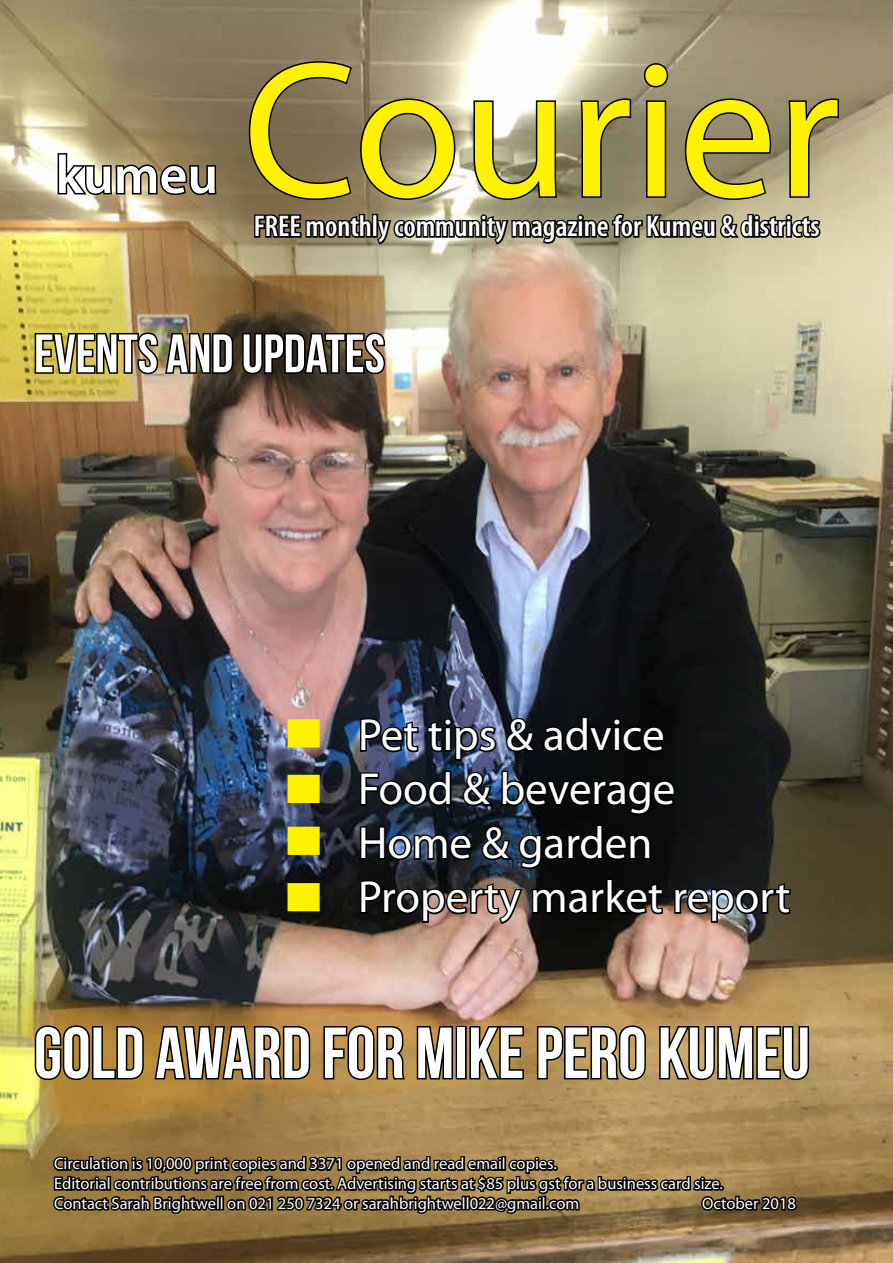
<style>
.page{position:relative;width:893px;height:1263px;background:#fff}
.page>*{position:absolute;margin:0;border:0;box-sizing:border-box;transform-origin:0 0}
.t1{font:195px "Myriad Pro";color:#fff200}
.t2{font:72px "Bebas Neue";color:#fff}
.t3{font:54px "Bebas Neue";color:#fff}
.t4{font:600 54px "Myriad Pro";color:#fff}
.t5{font:45px/54px "Myriad Pro";color:#fff}
.t6{font:600 condensed 30px "Myriad Pro";color:#fff}
.t7{font:16.5px/19.8px "Myriad Pro";color:#fff}
</style>
<div class="page">
<img style="left:0;top:0;width:893px;height:1263px">
<svg style="left:56px;top:152px;width:162px;height:45px;background:#817760"></svg>
<svg style="left:247px;top:60px;width:593px;height:235px;background:#988d73"></svg>
<img style="left:33px;top:322px;width:202px;height:64px">
<svg style="left:241px;top:331px;width:146px;height:45px;background:#2c241a"></svg>
<svg style="left:358px;top:716px;width:62px;height:38px;background:#2a3448"></svg>
<svg style="left:426px;top:717px;width:72px;height:45px;background:#2a3144"></svg>
<svg style="left:505px;top:715px;width:161px;height:39px;background:#080a0d"></svg>
<svg style="left:358px;top:769px;width:95px;height:39px;background:#121720"></svg>
<svg style="left:461px;top:770px;width:33px;height:38px"></svg>
<svg style="left:500px;top:769px;width:177px;height:48px;background:#080c0f"></svg>
<svg style="left:358px;top:825px;width:116px;height:37px;background:#161e2a"></svg>
<svg style="left:480px;top:823px;width:172px;height:48px;background:#0b1015"></svg>
<svg style="left:358px;top:877px;width:307px;height:49px;background:#2d2622"></svg>
<img style="left:672px;top:881px;width:120px;height:43px">
<svg style="left:33px;top:1002px;width:777px;height:261px;background:#866b3e"></svg>
<div style="left:288px;top:719px;width:32px;height:28px;background:#fff200;border:2px solid #fff200"></div>
<div style="left:288px;top:775px;width:32px;height:28px;background:#fff200"></div>
<div style="left:288px;top:827px;width:32px;height:28px;background:#fff200;border:2px solid #fff200"></div>
<div style="left:288px;top:883px;width:32px;height:28px;background:#fff200;border:2px solid #fff200"></div>
<h3 class="t4" style="left:56px;top:140px;width:164px">kumeu</h3>
<h1 class="t1" style="left:243px;top:11px;width:599px">Courier</h1>
<h3 class="t6" style="left:254px;top:208px;width:567px">FREE monthly community magazine for Kumeu &amp; districts</h3>
<h3 class="t3" style="left:34px;top:324px;width:352px">EVENTS AND UPDATES</h3>
<h3 class="t5" style="left:358px;top:707px;width:434px">Pet tips &amp; advice<br>Food &amp; beverage<br>Home &amp; garden<br>Property market report</h3>
<h2 class="t2" style="left:34px;top:1013px;width:778px">GOLD AWARD FOR MIKE PERO KUMEU</h2>
<p class="t7" style="left:54px;top:1153px;width:670px">Circulation is 10,000 print copies and 3371 opened and read email copies.<br>Editorial contributions are free from cost. Advertising starts at $85 plus gst for a business card size.<br>Contact Sarah Brightwell on 021 250 7324 or sarahbrightwell022@gmail.com</p>
<p class="t7" style="left:702px;top:1193px;width:95px">October 2018</p>
</div>
